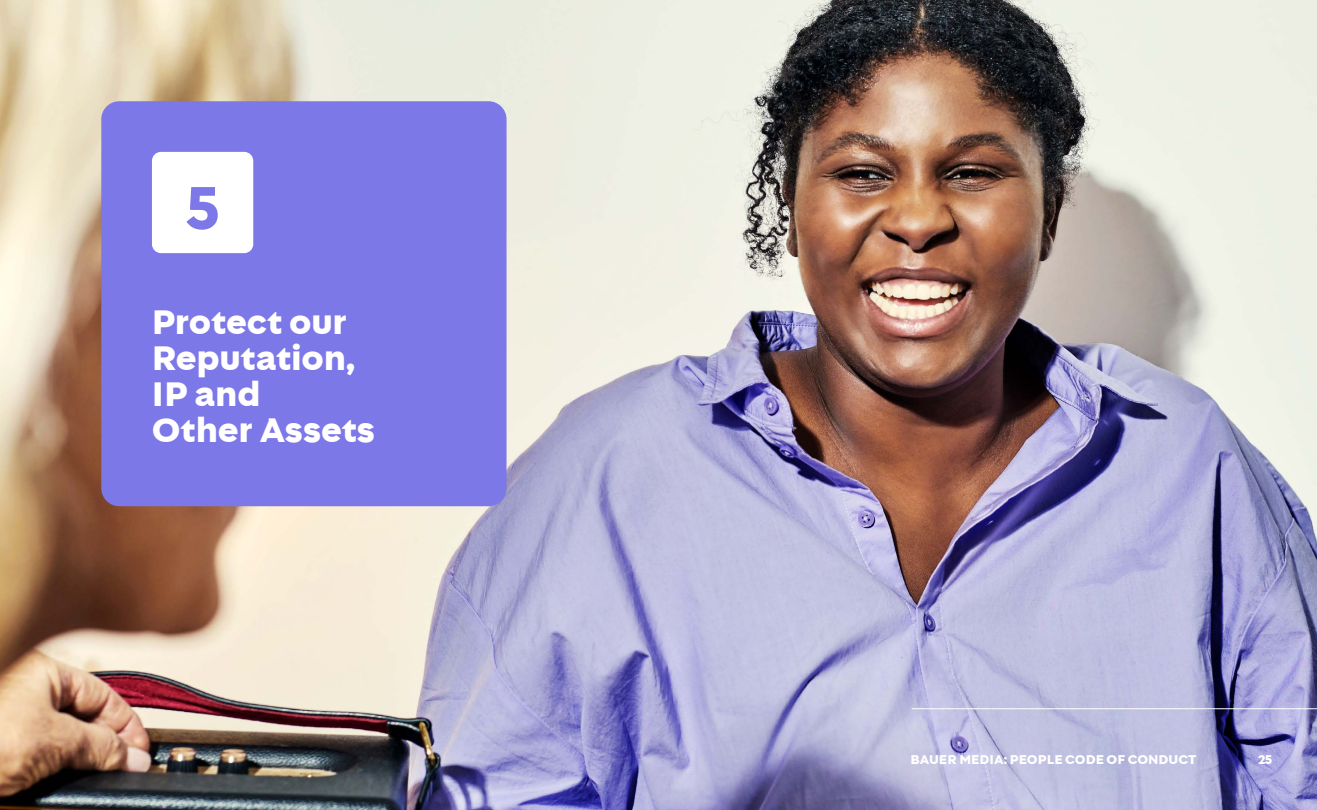
<style>
.page{position:relative;width:1317px;height:810px;background:#fff}
.page>*{position:absolute;margin:0;border:0;box-sizing:border-box;transform-origin:0 0}
.Section_title_number{font:700 63px "Bauer Media Sans";color:#7d78e8}
.Divider{font:700 36px/36px "Bauer Media Sans";letter-spacing:-.005em;color:#fff}
.Footer2{font:700 13.5px "Bauer Media Sans";color:#fff}
.Page_No{font:700 13.5px "Bauer Media Sans";color:#fff}
</style>
<div class="page">
<img style="left:0;top:0;width:1316px;height:810px">
<div style="left:101px;top:101px;width:405px;height:405px;background:#7d78e8;border-radius:18px"></div>
<div style="left:152px;top:152px;width:101px;height:101px;background:#fff;border-radius:9px"></div>
<hr style="left:911px;top:708px;width:405px;height:1px;background:#fff">
<h2 class="Section_title_number" style="left:185px;top:168px;width:37px">5</h2>
<p class="Divider" style="left:152px;top:304px;width:225px">Protect our<br>Reputation,<br>IP and<br>Other Assets</p>
<p class="Footer2" style="left:910px;top:751px;width:287px">BAUER MEDIA: PEOPLE CODE OF CONDUCT</p>
<p class="Page_No" style="left:1257px;top:751px;width:16px">25</p>
</div>
